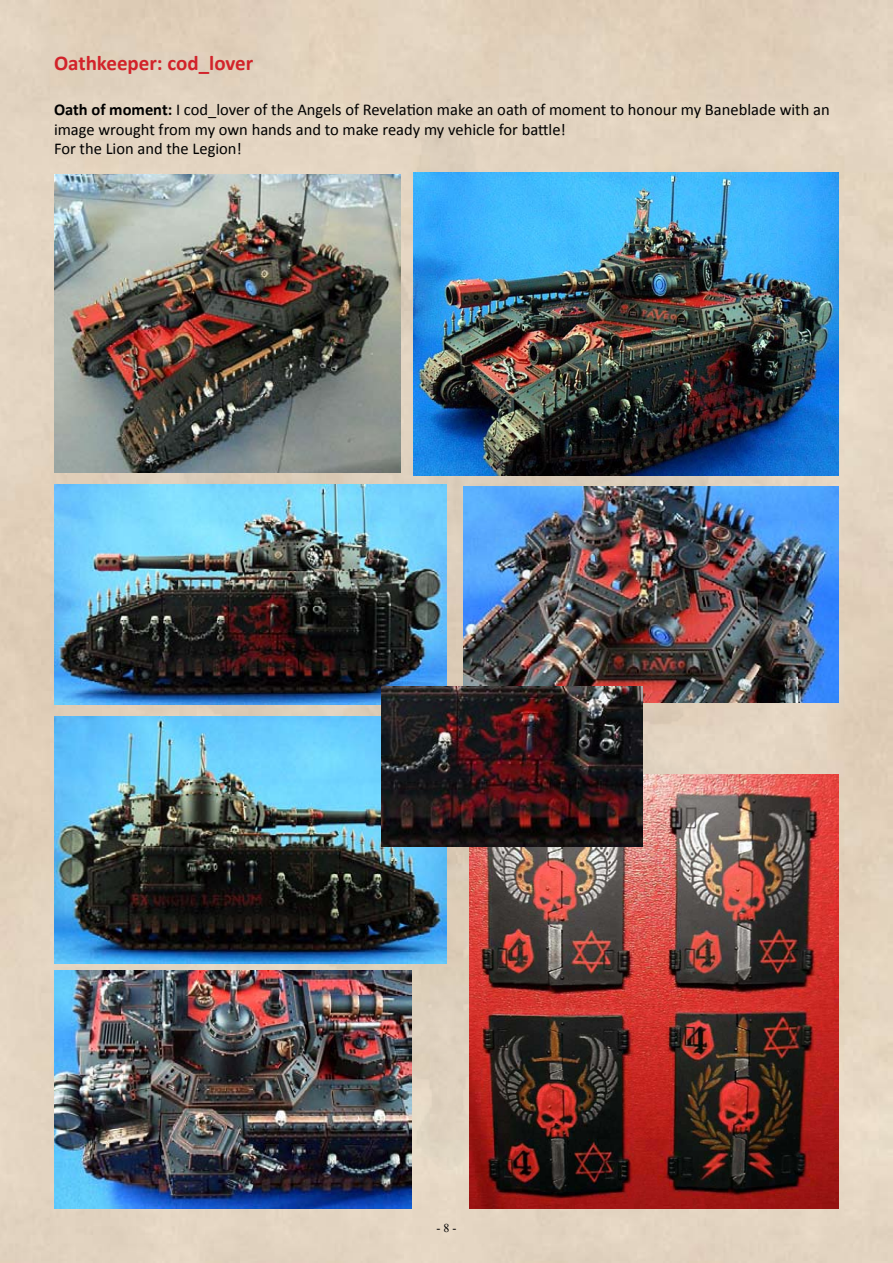
<style>
.page{position:relative;width:893px;height:1263px;background:#fff}
.page>*{position:absolute;margin:0;border:0;box-sizing:border-box;transform-origin:0 0}
.t1{font:700 21px "Calibri";color:#d2232a}
.t2{font:16.5px/19.8px "Calibri";color:#000}
.t3{font:12px "Times New Roman";color:#000}
.s1{font-weight:700}
</style>
<div class="page">
<img style="left:0;top:0;width:893px;height:1263px">
<img style="left:181px;top:100px;width:533px;height:1069px">
<img style="left:54px;top:174px;width:347px;height:298px">
<img style="left:413px;top:173px;width:426px;height:302px">
<img style="left:463px;top:486px;width:376px;height:217px">
<img style="left:54px;top:971px;width:357px;height:238px">
<img style="left:54px;top:485px;width:392px;height:219px">
<img style="left:54px;top:716px;width:392px;height:247px">
<img style="left:469px;top:774px;width:370px;height:435px">
<img style="left:381px;top:686px;width:261px;height:160px">
<p class="t1" style="left:54px;top:50px;width:201px">Oathkeeper: cod_lover</p>
<p class="t2" style="left:54px;top:99px;width:777px"><span class="s1">Oath of moment:</span> I cod_lover of the Angels of Revelation make an oath of moment to honour my Baneblade with an image wrought from my own hands and to make ready my vehicle for battle!<br>For the Lion and the Legion!</p>
<p class="t3" style="left:436px;top:1219px;width:21px">- 8 -</p>
</div>
